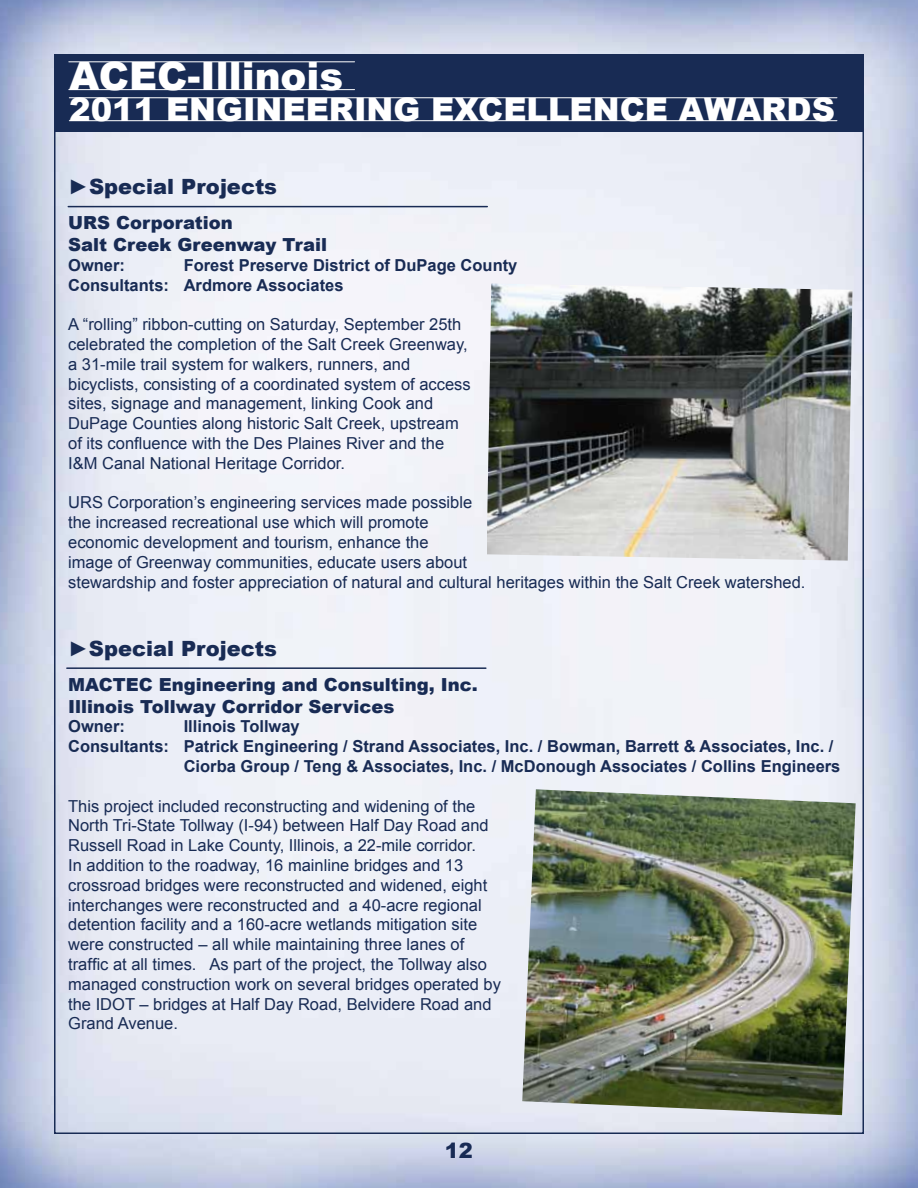
<style>
.page{position:relative;width:918px;height:1188px;background:#fff}
.page>*{position:absolute;margin:0;border:0;box-sizing:border-box;transform-origin:0 0}
.t1{font:900 39px "Arial";color:#fff}
.t2{font:900 32.25px "Arial";color:#fff}
.t3{font:900 21px "Arial";color:#182b54}
.t4{font:900 18px/21.6px "Arial";color:#182b54}
.t5{font:16.5px/19.8px "Arial";color:#182b54}
.t6{font:700 16.5px/19.8px "Arial";color:#182b54}
</style>
<div class="page">
<img style="left:0;top:0;width:918px;height:1188px">
<div style="left:55px;top:55px;width:808px;height:77px;background:#182b54"></div>
<hr style="left:69px;top:97px;width:768px;height:1px;background:#fff">
<hr style="left:69px;top:120px;width:768px;height:1px;background:#fff">
<hr style="left:69px;top:61px;width:286px;height:1px;background:#fff">
<hr style="left:69px;top:89px;width:286px;height:1px;background:#fff">
<hr style="left:68px;top:206px;width:419px;height:1px;background:#182b54">
<img style="left:487px;top:284px;width:365px;height:277px">
<img style="left:522px;top:789px;width:334px;height:326px">
<hr style="left:67px;top:667px;width:419px;height:2px;background:#182b54">
<h1 class="t1" style="left:69px;top:47px;width:276px">ACEC-Illinois</h1>
<h2 class="t2" style="left:69px;top:86px;width:767px">2011 ENGINEERING EXCELLENCE AWARDS</h2>
<p class="t3" style="left:68px;top:172px;width:210px">►Special Projects</p>
<p class="t4" style="left:68px;top:212px;width:260px">URS Corporation<br>Salt Creek Greenway Trail</p>
<p class="t6" style="left:68px;top:256px;width:58px">Owner:</p>
<p class="t6" style="left:68px;top:256px;width:451px;text-indent:116px">Forest Preserve District of DuPage County<br>Consultants: Ardmore Associates</p>
<p class="t5" style="left:68px;top:315px;width:404px">A “rolling” ribbon-cutting on Saturday, September 25th celebrated the completion of the Salt Creek Greenway, a 31-mile trail system for walkers, runners, and bicyclists, consisting of a coordinated system of access sites, signage and management, linking Cook and DuPage Counties along historic Salt Creek, upstream of its confluence with the Des Plaines River and the I&amp;M Canal National Heritage Corridor.</p>
<p class="t5" style="left:68px;top:493px;width:739px">URS Corporation’s engineering services made possible<br>the increased recreational use which will promote<br>economic development and tourism, enhance the<br>image of Greenway communities, educate users about<br>stewardship and foster appreciation of natural and cultural heritages within the Salt Creek watershed.</p>
<p class="t3" style="left:68px;top:633px;width:210px">►Special Projects</p>
<p class="t4" style="left:68px;top:673px;width:411px">MACTEC Engineering and Consulting, Inc.<br>Illinois Tollway Corridor Services</p>
<p class="t6" style="left:68px;top:717px;width:58px">Owner:</p>
<p class="t6" style="left:184px;top:717px;width:118px">Illinois Tollway</p>
<p class="t6" style="left:68px;top:737px;width:767px">Consultants: Patrick Engineering / Strand Associates, Inc. / Bowman, Barrett &amp; Associates, Inc. /</p>
<p class="t6" style="left:184px;top:757px;width:658px">Ciorba Group / Teng &amp; Associates, Inc. / McDonough Associates / Collins Engineers</p>
<p class="t5" style="left:68px;top:796px;width:434px">This project included reconstructing and widening of the North Tri-State Tollway (I-94) between Half Day Road and Russell Road in Lake County, Illinois, a 22-mile corridor.<br>In addition to the roadway, 16 mainline bridges and 13 crossroad bridges were reconstructed and widened, eight interchanges were reconstructed and a 40-acre regional detention facility and a 160-acre wetlands mitigation site were constructed – all while maintaining three lanes of traffic at all times. As part of the project, the Tollway also managed construction work on several bridges operated by the IDOT – bridges at Half Day Road, Belvidere Road and Grand Avenue.</p>
<p class="t3" style="left:445px;top:1135px;width:30px">12</p>
</div>
